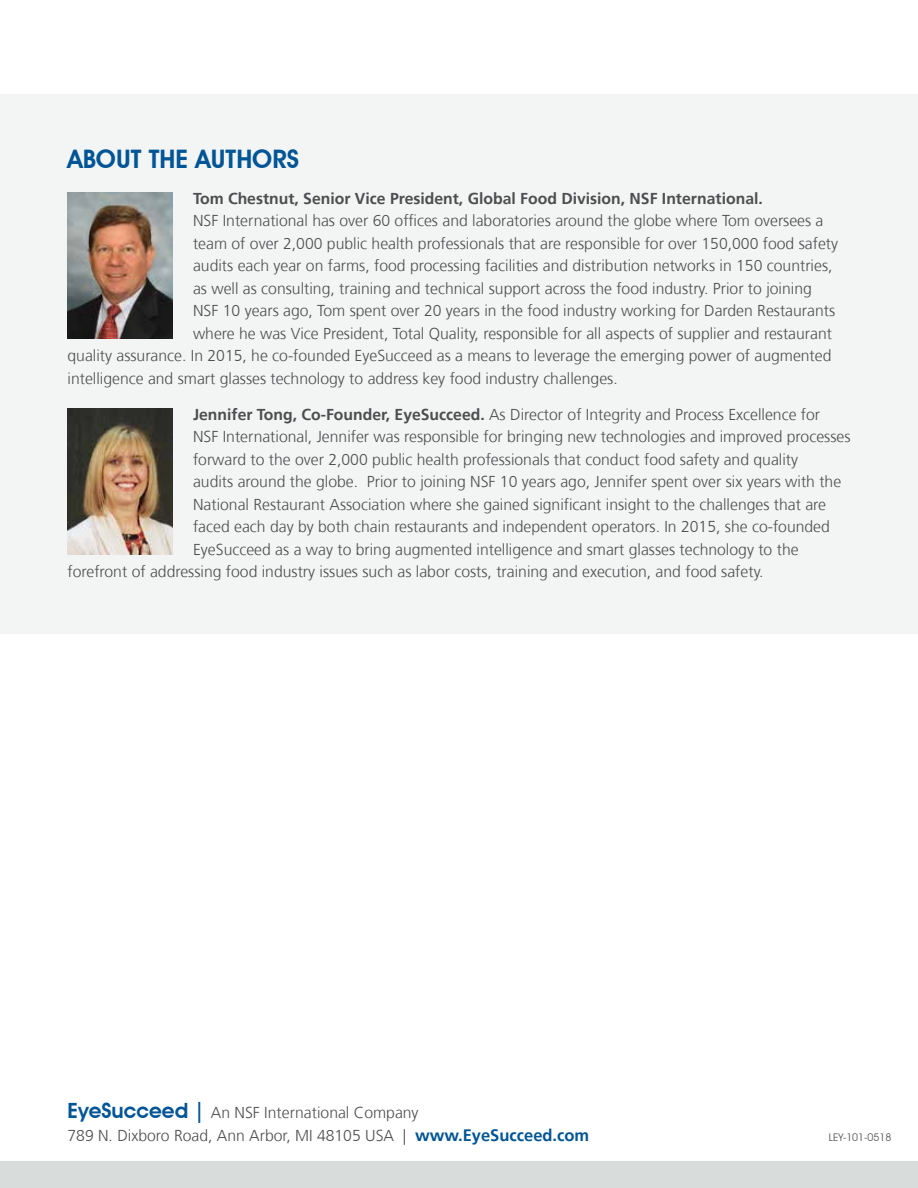
<style>
.page{position:relative;width:918px;height:1188px;background:#fff}
.page>*{position:absolute;margin:0;border:0;box-sizing:border-box;transform-origin:0 0}
.t1{font:600 25.5px "Avant Garde IT Cby BT";color:#005596}
.t2{font:300 15.75px/22.5px "Frutiger";color:#4d4d4f}
.t3{font:700 15.75px "Frutiger";color:#4d4d4f}
.t4{font:10.5px "Avant Garde IT Cby BT";color:#4d4d4f}
.s1{font-weight:700}
.s2{font-family:"Avant Garde IT Cby BT";font-weight:600;font-size:21px;color:#005596}
.s3{font-weight:700;font-size:16.5px;color:#005596}
</style>
<div class="page">
<div style="left:0;top:1161px;width:918px;height:27px;background:#d8dcdb"></div>
<div style="left:0;top:94px;width:918px;height:540px;background:#f3f4f4"></div>
<img style="left:68px;top:193px;width:105px;height:145px">
<img style="left:68px;top:409px;width:105px;height:146px">
<h1 class="t1" style="left:68px;top:143px;width:233px">ABOUT THE AUTHORS</h1>
<p class="t3" style="left:193px;top:189px;width:571px">Tom Chestnut, Senior Vice President, Global Food Division, NSF International.</p>
<p class="t2" style="left:193px;top:210px;width:632px">NSF International has over 60 offices and laboratories around the globe where Tom oversees a</p>
<p class="t2" style="left:193px;top:232px;width:647px">team of over 2,000 public health professionals that are responsible for over 150,000 food safety</p>
<p class="t2" style="left:193px;top:255px;width:641px">audits each year on farms, food processing facilities and distribution networks in 150 countries,</p>
<p class="t2" style="left:193px;top:277px;width:620px">as well as consulting, training and technical support across the food industry. Prior to joining</p>
<p class="t2" style="left:193px;top:300px;width:644px">NSF 10 years ago, Tom spent over 20 years in the food industry working for Darden Restaurants</p>
<p class="t2" style="left:193px;top:322px;width:640px">where he was Vice President, Total Quality, responsible for all aspects of supplier and restaurant</p>
<p class="t2" style="left:68px;top:345px;width:766px">quality assurance. In 2015, he co-founded EyeSucceed as a means to leverage the emerging power of augmented</p>
<p class="t2" style="left:68px;top:367px;width:552px">intelligence and smart glasses technology to address key food industry challenges.</p>
<p class="t2" style="left:193px;top:403px;width:629px"><span class="s1">Jennifer Tong, Co-Founder, EyeSucceed.</span> As Director of Integrity and Process Excellence for</p>
<p class="t2" style="left:193px;top:426px;width:659px">NSF International, Jennifer was responsible for bringing new technologies and improved processes</p>
<p class="t2" style="left:193px;top:448px;width:607px">forward to the over 2,000 public health professionals that conduct food safety and quality</p>
<p class="t2" style="left:193px;top:471px;width:650px">audits around the globe. Prior to joining NSF 10 years ago, Jennifer spent over six years with the</p>
<p class="t2" style="left:193px;top:494px;width:635px">National Restaurant Association where she gained significant insight to the challenges that are</p>
<p class="t2" style="left:193px;top:516px;width:638px">faced each day by both chain restaurants and independent operators. In 2015, she co-founded</p>
<p class="t2" style="left:193px;top:539px;width:607px">EyeSucceed as a way to bring augmented intelligence and smart glasses technology to the</p>
<p class="t2" style="left:68px;top:561px;width:698px">forefront of addressing food industry issues such as labor costs, training and execution, and food safety.</p>
<p class="t2" style="left:67px;top:1102px;width:523px"><span class="s2">EyeSucceed |</span> An NSF International Company<br>789 N. Dixboro Road, Ann Arbor, MI 48105 USA | <span class="s3">www.EyeSucceed.com</span></p>
<p class="t4" style="left:829px;top:1131px;width:64px">LEY-101-0518</p>
</div>
